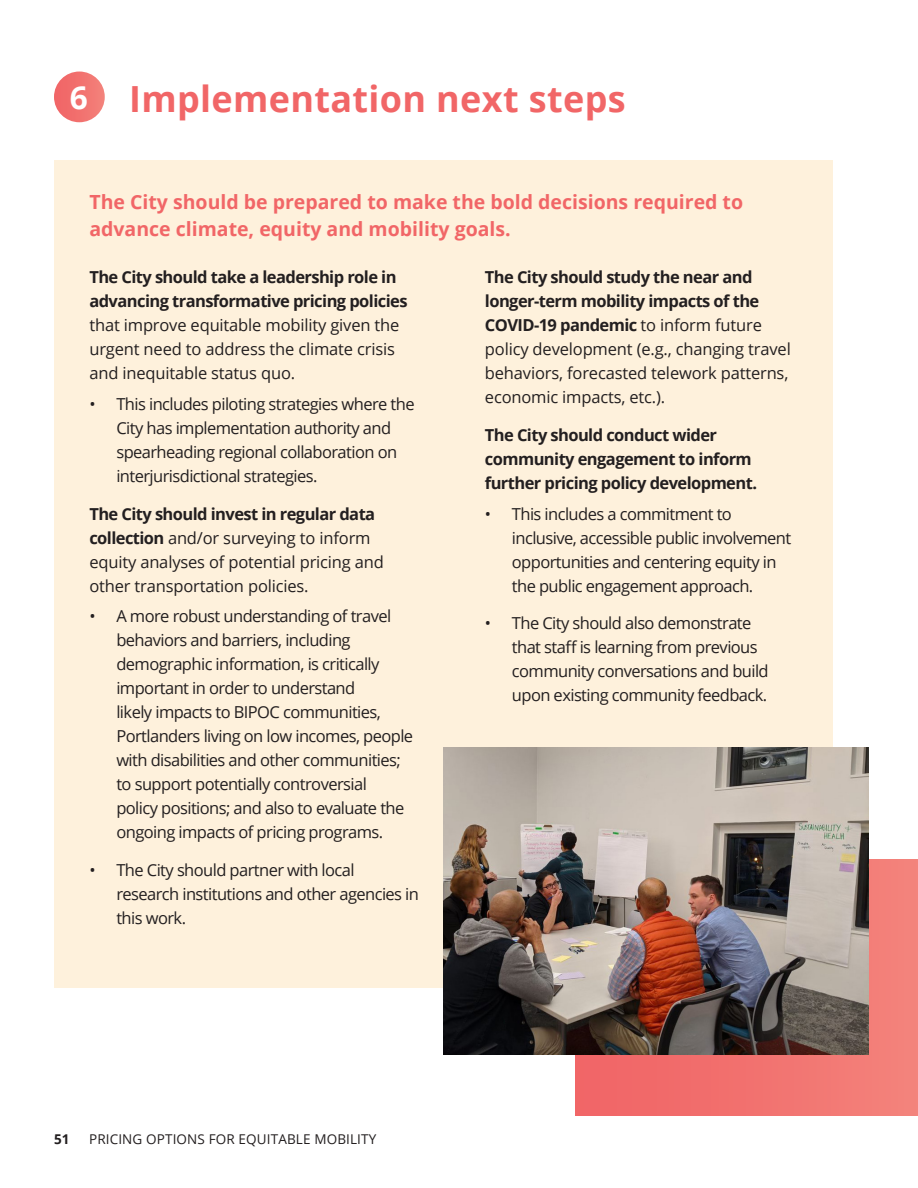
<style>
.page{position:relative;width:918px;height:1188px;background:#fff}
.page>*{position:absolute;margin:0;border:0;box-sizing:border-box;transform-origin:0 0}
.t1{font:700 36px "Open Sans";letter-spacing:.01em;color:#f16667}
.t2{font:700 31.65px "Open Sans";color:#fff}
.t3{font:700 19.5px/27px "Open Sans";color:#f16667}
.t4{font:16.5px/24px "Open Sans";letter-spacing:-.035em;color:#231f20}
.t5{font:16.5px/24px "Open Sans";letter-spacing:-.01em;color:#231f20}
.t6{font:700 16.5px/24px "Open Sans";letter-spacing:-.035em;color:#231f20}
.t7{font:13.5px "Open Sans";letter-spacing:.01em;color:#231f20}
.t8{font:700 13.5px "Open Sans";color:#231f20}
.s1{font-weight:700}
</style>
<div class="page">
<div style="left:54px;top:160px;width:779px;height:827px;background:#fef1dc"></div>
<div style="left:54px;top:72px;width:51px;height:50px;background:linear-gradient(to right,#f16365,#f3847d);border-radius:25px"></div>
<div style="left:575px;top:860px;width:342px;height:255px;background:linear-gradient(to right,#e96062,#f18079)"></div>
<img style="left:443px;top:747px;width:426px;height:307px">
<p class="t2" style="left:70px;top:75px;width:20px">6</p>
<p class="t1" style="left:129px;top:74px;width:498px">Implementation next steps</p>
<p class="t3" style="left:89px;top:188px;width:655px">The City should be prepared to make the bold decisions required to advance climate, equity and mobility goals.</p>
<p class="t5" style="left:89px;top:265px;width:320px"><span class="s1">The City should take a leadership role in advancing transformative pricing policies </span>that improve equitable mobility given the urgent need to address the climate crisis and inequitable status quo.</p>
<p class="t4" style="left:116px;top:392px;width:300px;text-indent:-27px">• This includes piloting strategies where the City has implementation authority and spearheading regional collaboration on interjurisdictional strategies.</p>
<p class="t5" style="left:89px;top:501px;width:296px"><span class="s1">The City should invest in regular data collection</span> and/or surveying to inform equity analyses of potential pricing and other transportation policies.</p>
<p class="t4" style="left:116px;top:604px;width:298px;text-indent:-27px">• A more robust understanding of travel behaviors and barriers, including demographic information, is critically important in order to understand<br>likely impacts to BIPOC communities, Portlanders living on low incomes, people with disabilities and other communities; to support potentially controversial<br>policy positions; and also to evaluate the ongoing impacts of pricing programs.</p>
<p class="t4" style="left:116px;top:857px;width:304px;text-indent:-27px">• The City should partner with local research institutions and other agencies in this work.</p>
<p class="t5" style="left:485px;top:265px;width:307px"><span class="s1">The City should study the near and longer-term mobility impacts of the COVID-19 pandemic</span> to inform future policy development (e.g., changing travel behaviors, forecasted telework patterns, economic impacts, etc.).</p>
<p class="t6" style="left:485px;top:422px;width:274px">The City should conduct wider community engagement to inform further pricing policy development.</p>
<p class="t4" style="left:512px;top:501px;width:281px;text-indent:-27px">• This includes a commitment to inclusive, accessible public involvement opportunities and centering equity in the public engagement approach.</p>
<p class="t4" style="left:512px;top:611px;width:258px;text-indent:-27px">• The City should also demonstrate that staff is learning from previous community conversations and build upon existing community feedback.</p>
<p class="t8" style="left:54px;top:1130px;width:17px">51</p>
<p class="t7" style="left:89px;top:1130px;width:289px">PRICING OPTIONS FOR EQUITABLE MOBILITY</p>
</div>
